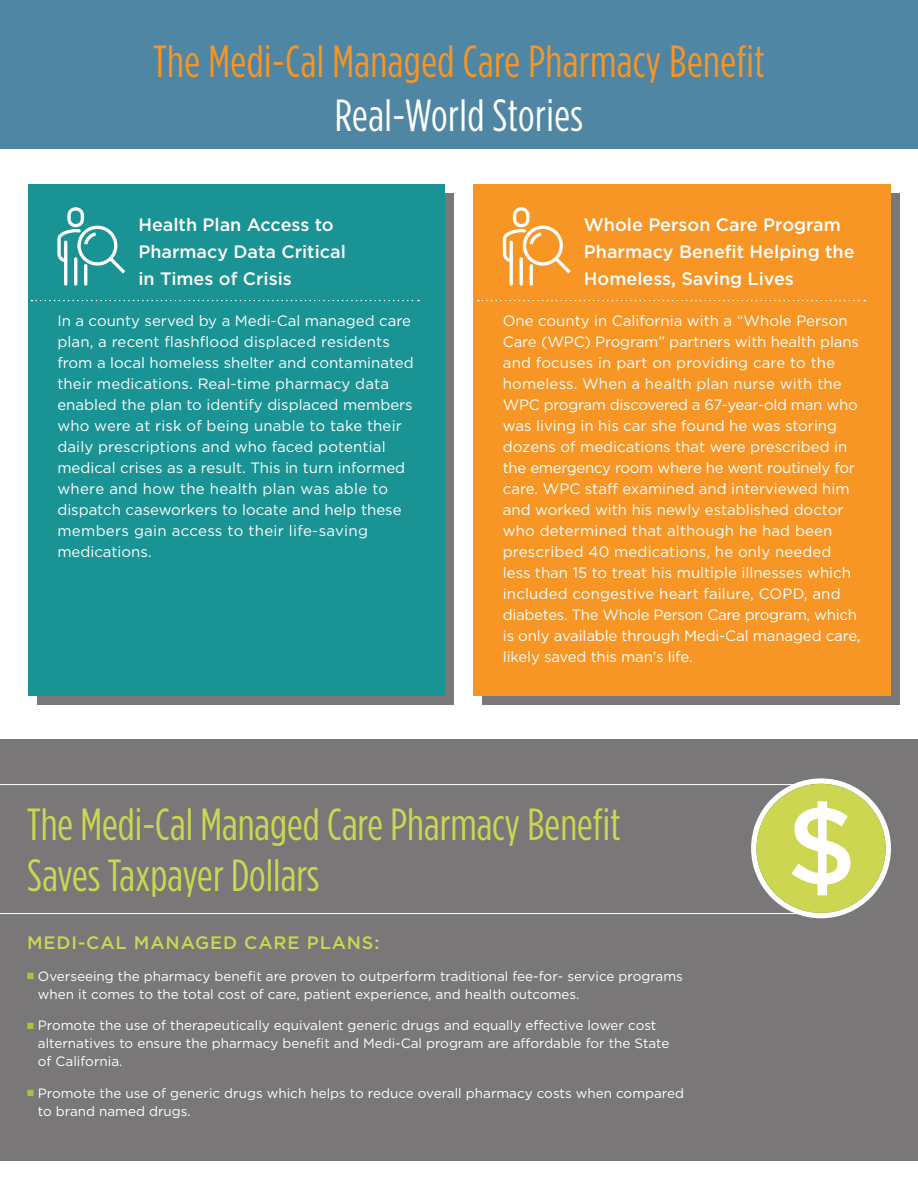
<style>
.page{position:relative;width:918px;height:1188px;background:#fff}
.page>*{position:absolute;margin:0;border:0;box-sizing:border-box;transform-origin:0 0}
.t1{font:45px/51px "Gotham Condensed";color:#ccd651}
.t2{font:45px "Gotham Condensed";letter-spacing:.01em;color:#f79525}
.t3{font:45px "Gotham Condensed";letter-spacing:.01em;color:#fff}
.t4{font:500 18px/27px "Gotham";color:#fff}
.t5{font:500 18px "Gotham";letter-spacing:.05em;color:#ccd651}
.t6{font:15px/21px "Gotham";color:#fff}
.t7{font:13.5px/18px "Gotham";color:#fff}
.s1{color:#a9c33c}
</style>
<div class="page">
<div style="left:37px;top:193px;width:417px;height:511px;background:#797778"></div>
<div style="left:482px;top:193px;width:418px;height:511px;background:#797778"></div>
<div style="left:28px;top:184px;width:417px;height:511px;background:#199394"></div>
<div style="left:473px;top:184px;width:418px;height:511px;background:#f79525"></div>
<div style="left:0;top:740px;width:918px;height:421px;background:#797778"></div>
<svg style="left:754px;top:781px;width:134px;height:135px"></svg>
<div style="left:751px;top:778px;width:140px;height:140px;border:5px solid #fff;border-radius:50%"></div>
<div style="left:756px;top:784px;width:130px;height:129px;background:#ccd651;border-radius:50%"></div>
<svg style="left:792px;top:801px;width:59px;height:94px"></svg>
<div style="left:0;top:0;width:918px;height:148px;background:#4f86a4"></div>
<hr style="left:84px;top:264px;width:3px;height:22px;background:#fff;border-radius:2px">
<hr style="left:64px;top:241px;width:3px;height:45px;background:#fff;border-radius:2px">
<hr style="left:74px;top:257px;width:3px;height:29px;background:#fff;border-radius:2px">
<svg style="left:57px;top:207px;width:68px;height:66px"></svg>
<hr style="left:530px;top:264px;width:3px;height:22px;background:#fff;border-radius:2px">
<hr style="left:510px;top:241px;width:3px;height:45px;background:#fff;border-radius:2px">
<hr style="left:520px;top:257px;width:3px;height:29px;background:#fff;border-radius:2px">
<svg style="left:503px;top:207px;width:68px;height:66px"></svg>
<hr style="left:0;top:784px;width:798px;height:1px;background:#fff">
<hr style="left:0;top:913px;width:798px;height:1px;background:#fff">
<svg style="left:32px;top:300px;width:387px;height:1px"></svg>
<svg style="left:478px;top:300px;width:387px;height:1px"></svg>
<h1 class="t2" style="left:153px;top:37px;width:613px">The Medi-Cal Managed Care Pharmacy Benefit</h1>
<h1 class="t3" style="left:335px;top:91px;width:250px">Real-World Stories</h1>
<p class="t4" style="left:138px;top:211px;width:209px">Health Plan Access to<br>Pharmacy Data Critical in Times of Crisis</p>
<p class="t6" style="left:57px;top:310px;width:358px">In a county served by a Medi-Cal managed care plan, a recent flashflood displaced residents from a local homeless shelter and contaminated their medications. Real-time pharmacy data enabled the plan to identify displaced members who were at risk of being unable to take their daily prescriptions and who faced potential medical crises as a result. This in turn informed where and how the health plan was able to dispatch caseworkers to locate and help these members gain access to their life-saving medications.</p>
<p class="t4" style="left:584px;top:211px;width:272px">Whole Person Care Program<br>Pharmacy Benefit Helping the<br>Homeless, Saving Lives</p>
<p class="t6" style="left:503px;top:310px;width:359px">One county in California with a “Whole Person Care (WPC) Program” partners with health plans and focuses in part on providing care to the homeless. When a health plan nurse with the WPC program discovered a 67-year-old man who was living in his car she found he was storing dozens of medications that were prescribed in the emergency room where he went routinely for care. WPC staff examined and interviewed him and worked with his newly established doctor who determined that although he had been prescribed 40 medications, he only needed less than 15 to treat his multiple illnesses which included congestive heart failure, COPD, and diabetes. The Whole Person Care program, which is only available through Medi-Cal managed care, likely saved this man’s life.</p>
<h1 class="t1" style="left:27px;top:798px;width:595px">The Medi-Cal Managed Care Pharmacy Benefit<br>Saves Taxpayer Dollars</h1>
<p class="t5" style="left:27px;top:933px;width:354px">MEDI-CAL MANAGED CARE PLANS:</p>
<p class="t7" style="left:38px;top:967px;width:647px;text-indent:-11px"><span class="s1">■</span> Overseeing the pharmacy benefit are proven to outperform traditional fee-for- service programs when it comes to the total cost of care, patient experience, and health outcomes.</p>
<p class="t7" style="left:38px;top:1016px;width:633px;text-indent:-11px"><span class="s1">■</span> Promote the use of therapeutically equivalent generic drugs and equally effective lower cost alternatives to ensure the pharmacy benefit and Medi-Cal program are affordable for the State of California.</p>
<p class="t7" style="left:38px;top:1084px;width:648px;text-indent:-11px"><span class="s1">■</span> Promote the use of generic drugs which helps to reduce overall pharmacy costs when compared to brand named drugs.</p>
</div>
